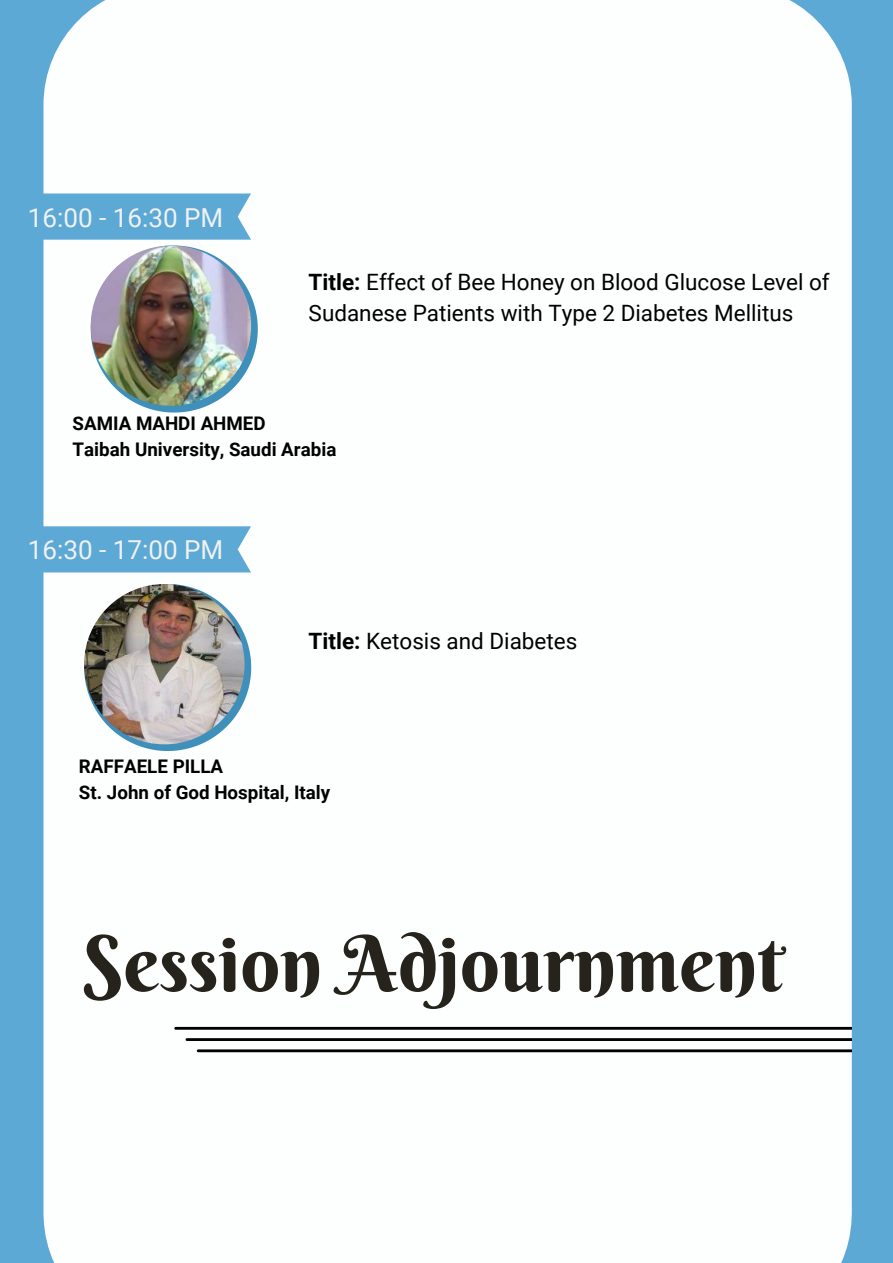
<style>
.page{position:relative;width:893px;height:1263px;background:#5ca9d6}
.page>*{position:absolute;margin:0;border:0;box-sizing:border-box;transform-origin:0 0}
.t1{font:78px "Berkshire Swash";color:#26231d}
.t2{font:26.1px "Roboto";color:#f1f1f1}
.t3{font:22.5px/31.5px "Roboto";color:#000}
.t4{font:700 18.75px/25.9px "Roboto";color:#000}
.s1{font-weight:700}
</style>
<div class="page">
<div style="left:43px;top:0;width:809px;height:1263px;background:#fdffff"></div>
<svg style="left:43px;top:193px;width:208px;height:47px"></svg>
<svg style="left:91px;top:246px;width:167px;height:166px;background:#cee3ed"></svg>
<img style="left:91px;top:246px;width:160px;height:160px;border-radius:50%">
<svg style="left:43px;top:526px;width:208px;height:46px"></svg>
<svg style="left:84px;top:584px;width:167px;height:167px;background:#cee3ed"></svg>
<img style="left:84px;top:584px;width:160px;height:160px;border-radius:50%">
<hr style="left:176px;top:1027px;width:711px;height:3px;background:#000">
<hr style="left:187px;top:1038px;width:706px;height:3px;background:#000">
<hr style="left:198px;top:1049px;width:695px;height:3px;background:#000">
<div style="left:852px;top:875px;width:41px;height:388px;background:#5ca9d6"></div>
<p class="t2" style="left:28px;top:202px;width:197px">16:00 - 16:30 PM</p>
<p class="t3" style="left:309px;top:266px;width:522px"><span class="s1">Title:</span> Effect of Bee Honey on Blood Glucose Level of<br>Sudanese Patients with Type 2 Diabetes Mellitus</p>
<p class="t4" style="left:73px;top:410px;width:265px">SAMIA MAHDI AHMED<br>Taibah University, Saudi Arabia</p>
<p class="t2" style="left:28px;top:535px;width:197px">16:30 - 17:00 PM</p>
<p class="t3" style="left:309px;top:626px;width:270px"><span class="s1">Title:</span> Ketosis and Diabetes</p>
<p class="t4" style="left:79px;top:754px;width:253px">RAFFAELE PILLA<br>St. John of God Hospital, Italy</p>
<h1 class="t1" style="left:83px;top:915px;width:702px">Session Adjournment</h1>
</div>
